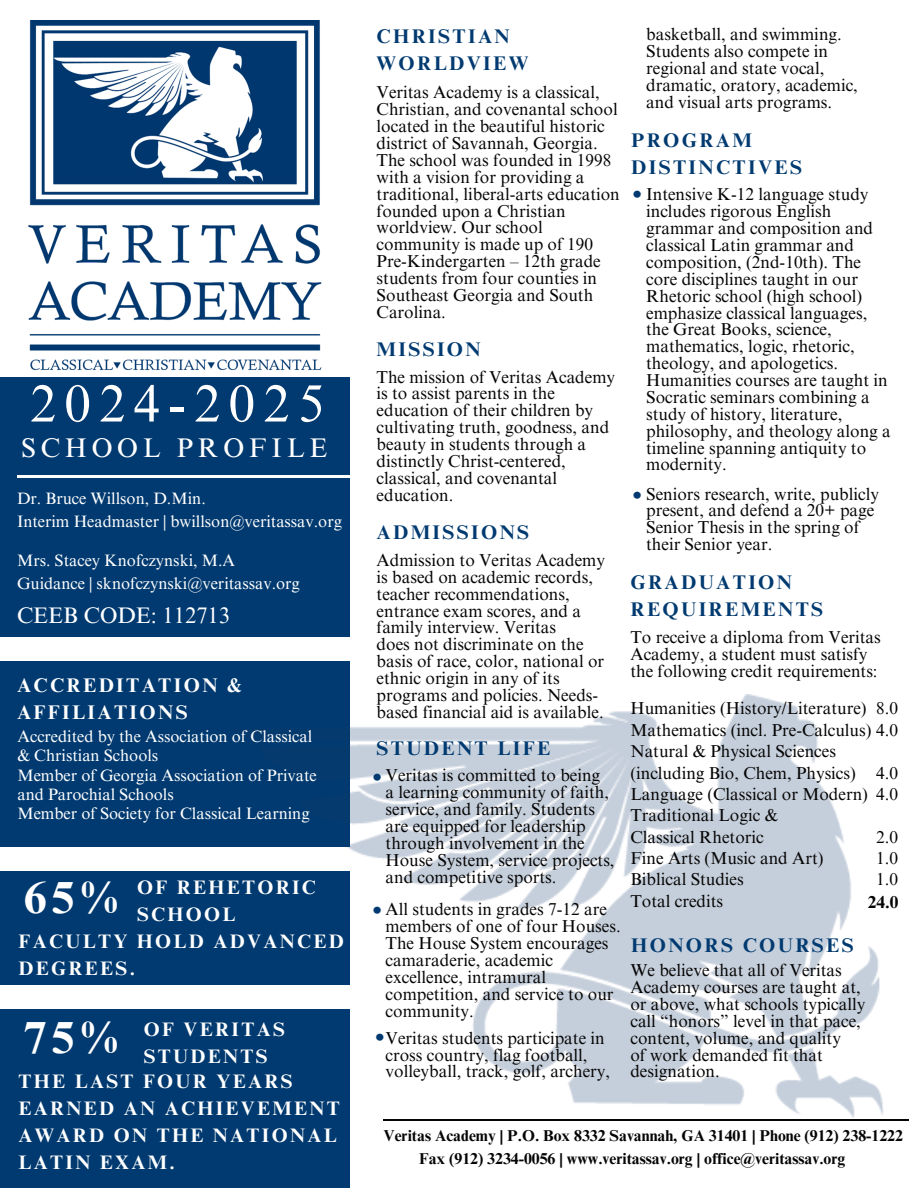
<style>
.page{position:relative;width:918px;height:1188px;background:#fff}
.page>*{position:absolute;margin:0;border:0;box-sizing:border-box;transform-origin:0 0}
.t1{font:52.5px "Times NRMT Pro";letter-spacing:.16em;color:#fff}
.t2{font:700 45px "Times NRMT Pro";color:#fff}
.t3{font:700 45px "Times NRMT Pro";color:#003a70}
.t4{font:27px "Times NRMT Pro";letter-spacing:.175em;color:#fff}
.t5{font:22.5px "Times NRMT Pro";color:#fff}
.t6{font:700 19.8px/27px "Times NRMT Pro";letter-spacing:.12em;color:#003a70}
.t7{font:700 19.8px/27px "Times NRMT Pro";letter-spacing:.12em;color:#fff}
.t8{font:700 19.5px/27px "Times NRMT Pro";letter-spacing:.12em;color:#fff}
.t9{font:17.25px/16.8px "Times NRMT Pro";color:#060505}
.t10{font:700 17.25px "Times NRMT Pro";color:#060505}
.t11{font:16.5px "Times NRMT Pro";color:#fff}
.t12{font:700 15.75px "Times NRMT Pro";color:#060505}
</style>
<div class="page">
<div style="left:0;top:377px;width:350px;height:811px;background:#003a70"></div>
<hr style="left:17px;top:476px;width:336px;height:2px;background:#fff">
<hr style="left:383px;top:1119px;width:526px;height:2px;background:#060505">
<img style="left:29px;top:20px;width:293px;height:350px">
<div style="left:0;top:637px;width:380px;height:24px;background:#fff"></div>
<div style="left:0;top:847px;width:380px;height:23px;background:#fff"></div>
<div style="left:0;top:985px;width:380px;height:24px;background:#fff"></div>
<img style="left:234px;top:694px;width:650px;height:423px">
<p class="t1" style="left:30px;top:384px;width:296px">2024-2025</p>
<h1 class="t4" style="left:21px;top:438px;width:308px">SCHOOL PROFILE</h1>
<h3 class="t11" style="left:17px;top:492px;width:190px">Dr. Bruce Willson, D.Min.</h3>
<p class="t11" style="left:17px;top:515px;width:326px">Interim Headmaster | bwillson@veritassav.org</p>
<p class="t11" style="left:17px;top:555px;width:220px">Mrs. Stacey Knofczynski, M.A</p>
<h4 class="t11" style="left:17px;top:577px;width:284px">Guidance | sknofczynski@veritassav.org</h4>
<h5 class="t5" style="left:17px;top:607px;width:215px">CEEB CODE: 112713</h5>
<p class="t7" style="left:17px;top:674px;width:227px">ACCREDITATION &amp;<br>AFFILIATIONS</p>
<h5 class="t11" style="left:17px;top:730px;width:296px">Accredited by the Association of Classical</h5>
<p class="t11" style="left:17px;top:750px;width:142px">&amp; Christian Schools</p>
<p class="t11" style="left:17px;top:769px;width:301px">Member of Georgia Association of Private</p>
<p class="t11" style="left:17px;top:788px;width:158px">and Parochial Schools</p>
<p class="t11" style="left:17px;top:807px;width:294px">Member of Society for Classical Learning</p>
<h5 class="t2" style="left:24px;top:880px;width:97px">65%</h5>
<p class="t8" style="left:137px;top:876px;width:180px">OF REHETORIC<br>SCHOOL</p>
<h2 class="t8" style="left:19px;top:930px;width:327px">FACULTY HOLD ADVANCED<br>DEGREES.</h2>
<h2 class="t2" style="left:24px;top:1020px;width:97px">75%</h2>
<h5 class="t8" style="left:144px;top:1018px;width:142px">OF VERITAS<br>STUDENTS</h5>
<p class="t8" style="left:19px;top:1070px;width:323px">THE LAST FOUR YEARS<br>EARNED AN ACHIEVEMENT<br>AWARD ON THE NATIONAL<br>LATIN EXAM.</p>
<h5 class="t6" style="left:377px;top:25px;width:153px">CHRISTIAN<br>WORLDVIEW</h5>
<p class="t9" style="left:377px;top:86px;width:225px">Veritas Academy is a classical,</p>
<p class="t9" style="left:377px;top:103px;width:243px">Christian, and covenantal school</p>
<p class="t9" style="left:377px;top:120px;width:229px">located in the beautiful historic</p>
<h5 class="t9" style="left:377px;top:137px;width:245px">district of Savannah, Georgia.<br>The school was founded in 1998 with a vision for providing a traditional, liberal-arts education founded upon a Christian worldview. Our school community is made up of 190<br>Pre-Kindergarten – 12th grade students from four counties in<br>Southeast Georgia and South<br>Carolina.</h5>
<p class="t6" style="left:377px;top:338px;width:106px">MISSION</p>
<p class="t9" style="left:377px;top:370px;width:240px">The mission of Veritas Academy is to assist parents in the education of their children by cultivating truth, goodness, and beauty in students through a distinctly Christ-centered, classical, and covenantal education.</p>
<p class="t6" style="left:377px;top:521px;width:154px">ADMISSIONS</p>
<h5 class="t9" style="left:377px;top:554px;width:230px">Admission to Veritas Academy is based on academic records, teacher recommendations, entrance exam scores, and a family interview. Veritas</h5>
<p class="t9" style="left:377px;top:638px;width:229px">does not discriminate on the basis of race, color, national or ethnic origin in any of its programs and policies. Needs&shy;based financial aid is available.</p>
<p class="t6" style="left:377px;top:737px;width:175px">STUDENT LIFE</p>
<h5 class="t9" style="left:386px;top:769px;width:216px">Veritas is committed to being</h5>
<p class="t9" style="left:386px;top:786px;width:225px">a learning community of faith,</p>
<p class="t9" style="left:386px;top:803px;width:231px">service, and family. Students are equipped for leadership through involvement in the<br>House System, service projects, and competitive sports.</p>
<p class="t9" style="left:386px;top:903px;width:223px">All students in grades 7-12 are</p>
<h5 class="t9" style="left:386px;top:920px;width:237px">members of one of four Houses.</h5>
<p class="t9" style="left:386px;top:937px;width:224px">The House System encourages</p>
<p class="t9" style="left:386px;top:954px;width:169px">camaraderie, academic excellence, intramural</p>
<p class="t9" style="left:386px;top:988px;width:229px">competition, and service to our community.</p>
<p class="t9" style="left:386px;top:1032px;width:226px">Veritas students participate in cross country, flag football, volleyball, track, golf, archery,</p>
<p class="t3" style="left:371px;top:748px;width:14px">.</p>
<h6 class="t3" style="left:371px;top:880px;width:14px">.</h6>
<h5 class="t3" style="left:374px;top:1007px;width:14px">.</h5>
<p class="t9" style="left:646px;top:28px;width:213px">basketball, and swimming.<br>Students also compete in regional and state vocal, dramatic, oratory, academic, and visual arts programs.</p>
<p class="t6" style="left:631px;top:129px;width:172px">PROGRAM<br>DISTINCTIVES</p>
<p class="t9" style="left:646px;top:188px;width:224px">Intensive K-12 language study</p>
<p class="t9" style="left:646px;top:205px;width:246px">includes rigorous English grammar and composition and classical Latin grammar and composition, (2nd-10th). The core disciplines taught in our<br>Rhetoric school (high school) emphasize classical languages, the Great Books, science, mathematics, logic, rhetoric, theology, and apologetics.<br>Humanities courses are taught in<br>Socratic seminars combining a study of history, literature, philosophy, and theology along a timeline spanning antiquity to modernity.</p>
<p class="t9" style="left:646px;top:487px;width:234px">Seniors research, write, publicly</p>
<p class="t9" style="left:646px;top:504px;width:230px">present, and defend a 20+ page</p>
<p class="t9" style="left:646px;top:521px;width:215px">Senior Thesis in the spring of their Senior year.</p>
<p class="t6" style="left:630px;top:572px;width:194px">GRADUATION<br>REQUIREMENTS</p>
<p class="t9" style="left:630px;top:631px;width:252px">To receive a diploma from Veritas</p>
<p class="t9" style="left:630px;top:648px;width:249px">Academy, a student must satisfy the following credit requirements:</p>
<p class="t9" style="left:630px;top:700px;width:269px;line-height:21.3px">Humanities (History/Literature)<br>Mathematics (incl. Pre-Calculus) 4.0</p>
<p class="t9" style="left:630px;top:743px;width:227px;line-height:21.3px">Natural &amp; Physical Sciences (including Bio, Chem, Physics)</p>
<p class="t9" style="left:630px;top:788px;width:239px">Language (Classical or Modern)</p>
<p class="t9" style="left:630px;top:809px;width:149px">Traditional Logic &amp;</p>
<p class="t9" style="left:630px;top:831px;width:135px">Classical Rhetoric</p>
<p class="t9" style="left:630px;top:852px;width:195px">Fine Arts (Music and Art)</p>
<p class="t9" style="left:630px;top:873px;width:115px">Biblical Studies</p>
<p class="t9" style="left:630px;top:895px;width:94px">Total credits</p>
<p class="t6" style="left:631px;top:934px;width:224px">HONORS COURSES</p>
<p class="t9" style="left:630px;top:964px;width:236px">We believe that all of Veritas<br>Academy courses are taught at, or above, what schools typically call “honors” level in that pace, content, volume, and quality</p>
<p class="t9" style="left:630px;top:1048px;width:194px">of work demanded fit that designation.</p>
<h5 class="t3" style="left:631px;top:164px;width:14px">.</h5>
<h5 class="t3" style="left:631px;top:466px;width:14px">.</h5>
<p class="t9" style="left:876px;top:702px;width:23px">8.0</p>
<p class="t9" style="left:876px;top:766px;width:23px">4.0</p>
<p class="t9" style="left:876px;top:788px;width:23px">4.0</p>
<p class="t9" style="left:876px;top:831px;width:23px">2.0</p>
<p class="t9" style="left:876px;top:852px;width:23px">1.0</p>
<p class="t9" style="left:876px;top:873px;width:23px">1.0</p>
<p class="t10" style="left:868px;top:896px;width:32px">24.0</p>
<p class="t12" style="left:383px;top:1130px;width:521px">Veritas Academy | P.O. Box 8332 Savannah, GA 31401 | Phone (912) 238-1222</p>
<p class="t12" style="left:419px;top:1153px;width:428px">Fax (912) 3234-0056 | www.veritassav.org | office@veritassav.org</p>
</div>
